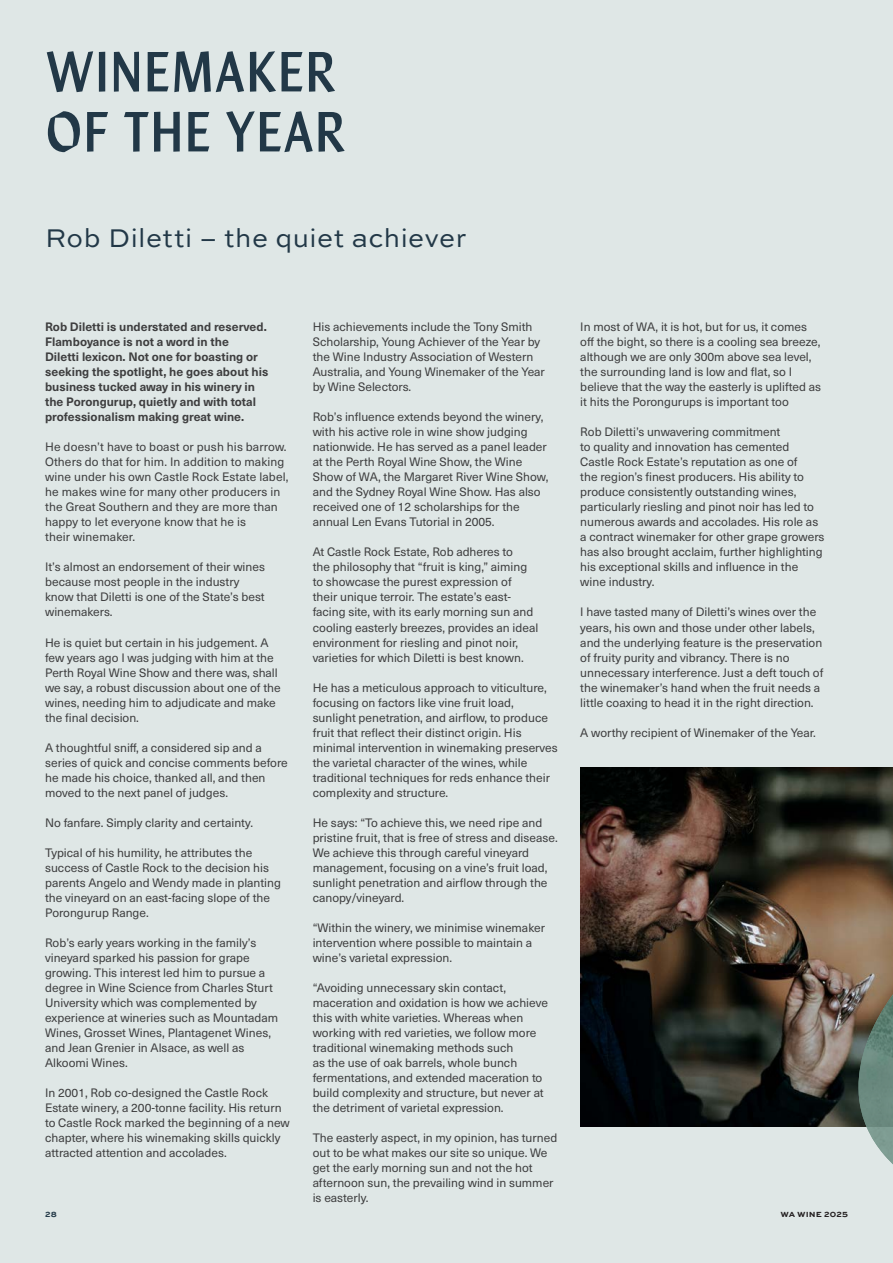
<style>
.page{position:relative;width:893px;height:1263px;background:#dfe7e6}
.page>*{position:absolute;margin:0;border:0;box-sizing:border-box;transform-origin:0 0}
._36_40_T1{font:300 condensed 54px/60px "Manofa";color:#223847}
._18_20_H2{font:27px "Sweet Sans Pro";letter-spacing:.015em;color:#223847}
._8_10_Body_Left_Align{font:12px/15px "Neue Haas Unica W1 G";color:#3e3e3f}
._8_10_Body_Left_Align-2{font:700 12px/15px "Neue Haas Unica W1 G";color:#3e3e3f}
.t1{font:700 9px "Sweet Sans Pro";letter-spacing:.01em;color:#231f20}
._8_10_H3{font:700 9px "Sweet Sans Pro";color:#223847}
</style>
<div class="page">
<hr style="left:892px;top:0;width:1px;height:1263px;background:#7ca49c">
<img style="left:580px;top:767px;width:313px;height:359px">
<svg style="left:855px;top:850px;width:38px;height:350px"></svg>
<img style="left:855px;top:987px;width:38px;height:179px">
<p class="_36_40_T1" style="left:45px;top:39px;width:303px">WINEMAKER<br>OF THE YEAR</p>
<p class="_18_20_H2" style="left:45px;top:219px;width:423px">Rob Diletti – the quiet achiever</p>
<p class="_8_10_Body_Left_Align-2" style="left:45px;top:319px;width:225px">Rob Diletti is understated and reserved.<br>Flamboyance is not a word in the<br>Diletti lexicon. Not one for boasting or seeking the spotlight, he goes about his business tucked away in his winery in the Porongurup, quietly and with total professionalism making great wine.</p>
<p class="_8_10_Body_Left_Align" style="left:45px;top:439px;width:245px">He doesn’t have to boast or push his barrow.<br>Others do that for him. In addition to making wine under his own Castle Rock Estate label, he makes wine for many other producers in the Great Southern and they are more than happy to let everyone know that he is<br>their winemaker.</p>
<p class="_8_10_Body_Left_Align" style="left:45px;top:559px;width:221px">It’s almost an endorsement of their wines because most people in the industry know that Diletti is one of the State’s best winemakers.</p>
<p class="_8_10_Body_Left_Align" style="left:45px;top:634px;width:237px">He is quiet but certain in his judgement. A few years ago I was judging with him at the Perth Royal Wine Show and there was, shall we say, a robust discussion about one of the wines, needing him to adjudicate and make the final decision.</p>
<p class="_8_10_Body_Left_Align" style="left:45px;top:739px;width:244px">A thoughtful sniff, a considered sip and a series of quick and concise comments before he made his choice, thanked all, and then moved to the next panel of judges.</p>
<p class="_8_10_Body_Left_Align" style="left:45px;top:814px;width:209px">No fanfare. Simply clarity and certainty.</p>
<p class="_8_10_Body_Left_Align" style="left:45px;top:844px;width:237px">Typical of his humility, he attributes the success of Castle Rock to the decision his parents Angelo and Wendy made in planting the vineyard on an east-facing slope of the Porongurup Range.</p>
<p class="_8_10_Body_Left_Align" style="left:45px;top:934px;width:235px">Rob’s early years working in the family’s vineyard sparked his passion for grape growing. This interest led him to pursue a degree in Wine Science from Charles Sturt University which was complemented by experience at wineries such as Mountadam Wines, Grosset Wines, Plantagenet Wines, and Jean Grenier in Alsace, as well as Alkoomi Wines.</p>
<p class="_8_10_Body_Left_Align" style="left:45px;top:1084px;width:246px">In 2001, Rob co-designed the Castle Rock Estate winery, a 200-tonne facility. His return to Castle Rock marked the beginning of a new chapter, where his winemaking skills quickly attracted attention and accolades.</p>
<p class="_8_10_Body_Left_Align" style="left:313px;top:319px;width:234px">His achievements include the Tony Smith Scholarship, Young Achiever of the Year by the Wine Industry Association of Western Australia, and Young Winemaker of the Year by Wine Selectors.</p>
<p class="_8_10_Body_Left_Align" style="left:313px;top:409px;width:237px">Rob’s influence extends beyond the winery, with his active role in wine show judging nationwide. He has served as a panel leader at the Perth Royal Wine Show, the Wine Show of WA, the Margaret River Wine Show, and the Sydney Royal Wine Show. Has also received one of 12 scholarships for the annual Len Evans Tutorial in 2005.</p>
<p class="_8_10_Body_Left_Align" style="left:313px;top:544px;width:227px">At Castle Rock Estate, Rob adheres to<br>the philosophy that “fruit is king,” aiming to showcase the purest expression of their unique terroir. The estate’s east&shy;facing site, with its early morning sun and cooling easterly breezes, provides an ideal environment for riesling and pinot noir, varieties for which Diletti is best known.</p>
<p class="_8_10_Body_Left_Align" style="left:313px;top:679px;width:247px">He has a meticulous approach to viticulture, focusing on factors like vine fruit load, sunlight penetration, and airflow, to produce fruit that reflect their distinct origin. His minimal intervention in winemaking preserves the varietal character of the wines, while traditional techniques for reds enhance their complexity and structure.</p>
<p class="_8_10_Body_Left_Align" style="left:313px;top:814px;width:247px">He says: “To achieve this, we need ripe and pristine fruit, that is free of stress and disease.<br>We achieve this through careful vineyard management, focusing on a vine’s fruit load, sunlight penetration and airflow through the canopy/vineyard.</p>
<p class="_8_10_Body_Left_Align" style="left:313px;top:919px;width:234px">“Within the winery, we minimise winemaker intervention where possible to maintain a wine’s varietal expression.</p>
<p class="_8_10_Body_Left_Align" style="left:313px;top:979px;width:237px">“Avoiding unnecessary skin contact, maceration and oxidation is how we achieve this with white varieties. Whereas when working with red varieties, we follow more traditional winemaking methods such<br>as the use of oak barrels, whole bunch fermentations, and extended maceration to build complexity and structure, but never at the detriment of varietal expression.</p>
<p class="_8_10_Body_Left_Align" style="left:313px;top:1129px;width:246px">The easterly aspect, in my opinion, has turned out to be what makes our site so unique. We get the early morning sun and not the hot afternoon sun, the prevailing wind in summer is easterly.</p>
<p class="_8_10_Body_Left_Align" style="left:580px;top:319px;width:242px">In most of WA, it is hot, but for us, it comes off the bight, so there is a cooling sea breeze, although we are only 300m above sea level, the surrounding land is low and flat, so I believe that the way the easterly is uplifted as it hits the Porongurups is important too</p>
<p class="_8_10_Body_Left_Align" style="left:580px;top:424px;width:246px">Rob Diletti’s unwavering commitment<br>to quality and innovation has cemented Castle Rock Estate’s reputation as one of<br>the region’s finest producers. His ability to produce consistently outstanding wines, particularly riesling and pinot noir has led to numerous awards and accolades. His role as a contract winemaker for other grape growers has also brought acclaim, further highlighting his exceptional skills and influence in the wine industry.</p>
<p class="_8_10_Body_Left_Align" style="left:580px;top:604px;width:245px">I have tasted many of Diletti’s wines over the years, his own and those under other labels, and the underlying feature is the preservation of fruity purity and vibrancy. There is no unnecessary interference. Just a deft touch of the winemaker’s hand when the fruit needs a little coaxing to head it in the right direction.</p>
<p class="_8_10_Body_Left_Align" style="left:580px;top:724px;width:237px">A worthy recipient of Winemaker of the Year.</p>
<p class="_8_10_H3" style="left:45px;top:1207px;width:13px">28</p>
<p class="t1" style="left:780px;top:1207px;width:69px">WA wine 2025</p>
</div>
